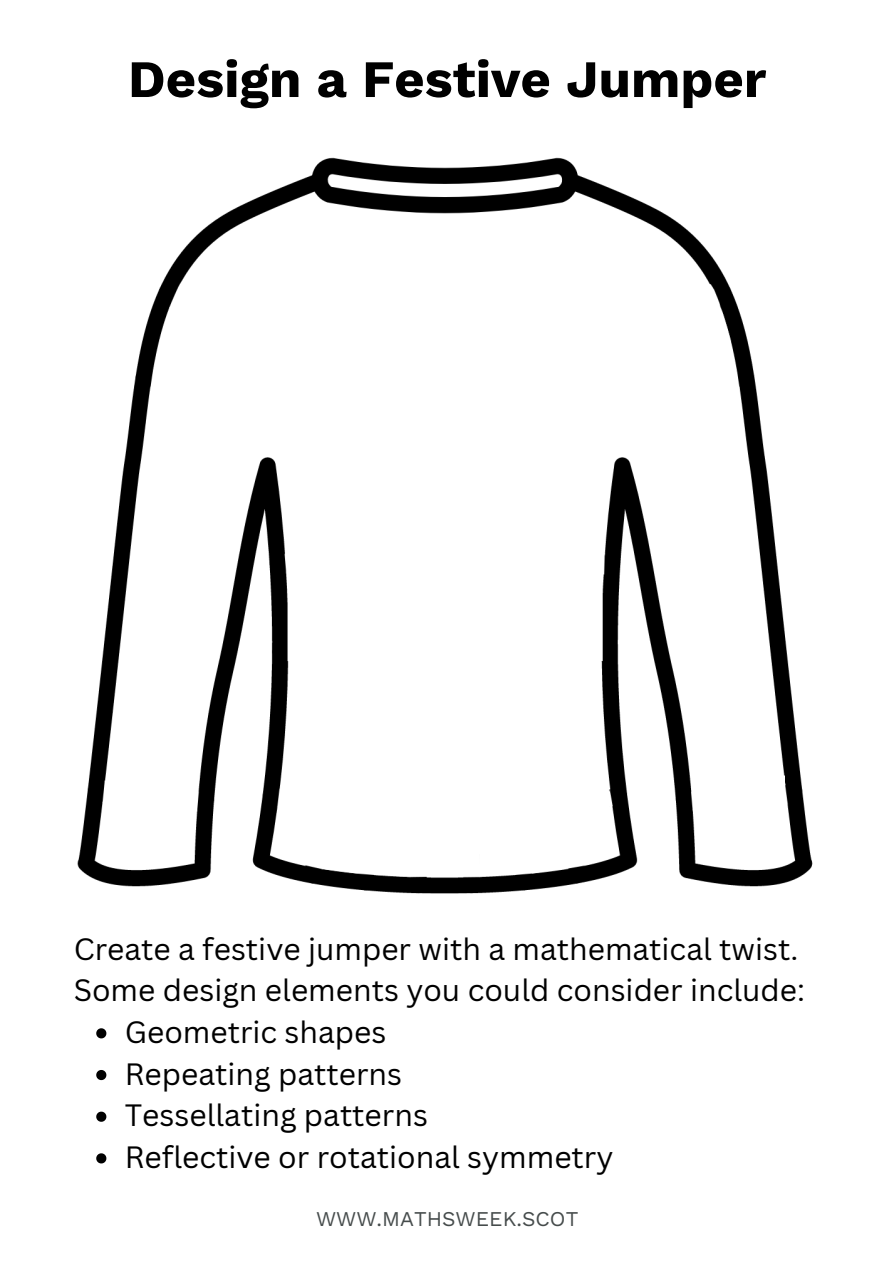
<style>
.page{position:relative;width:894px;height:1264px;background:#fff}
.page>*{position:absolute;margin:0;border:0;box-sizing:border-box;transform-origin:0 0}
.t1{font:700 52.5px "Work Sans";color:#000}
.t2{font:30px/41.7px "Canva Sans";color:#000}
.t3{font:21px "Work Sans";color:#464c4c}
</style>
<div class="page">
<img style="left:77px;top:157px;width:736px;height:737px">
<svg style="left:96px;top:1028px;width:10px;height:10px"></svg>
<svg style="left:96px;top:1070px;width:10px;height:10px"></svg>
<svg style="left:96px;top:1111px;width:10px;height:10px"></svg>
<svg style="left:96px;top:1153px;width:10px;height:10px"></svg>
<h1 class="t1" style="left:128px;top:48px;width:639px">Design a Festive Jumper</h1>
<p class="t2" style="left:74px;top:927px;width:732px">Create a festive jumper with a mathematical twist.<br>Some design elements you could consider include:</p>
<p class="t2" style="left:125px;top:1010px;width:490px">Geometric shapes<br>Repeating patterns<br>Tessellating patterns<br>Reflective or rotational symmetry</p>
<p class="t3" style="left:316px;top:1206px;width:264px">WWW.MATHSWEEK.SCOT</p>
</div>
